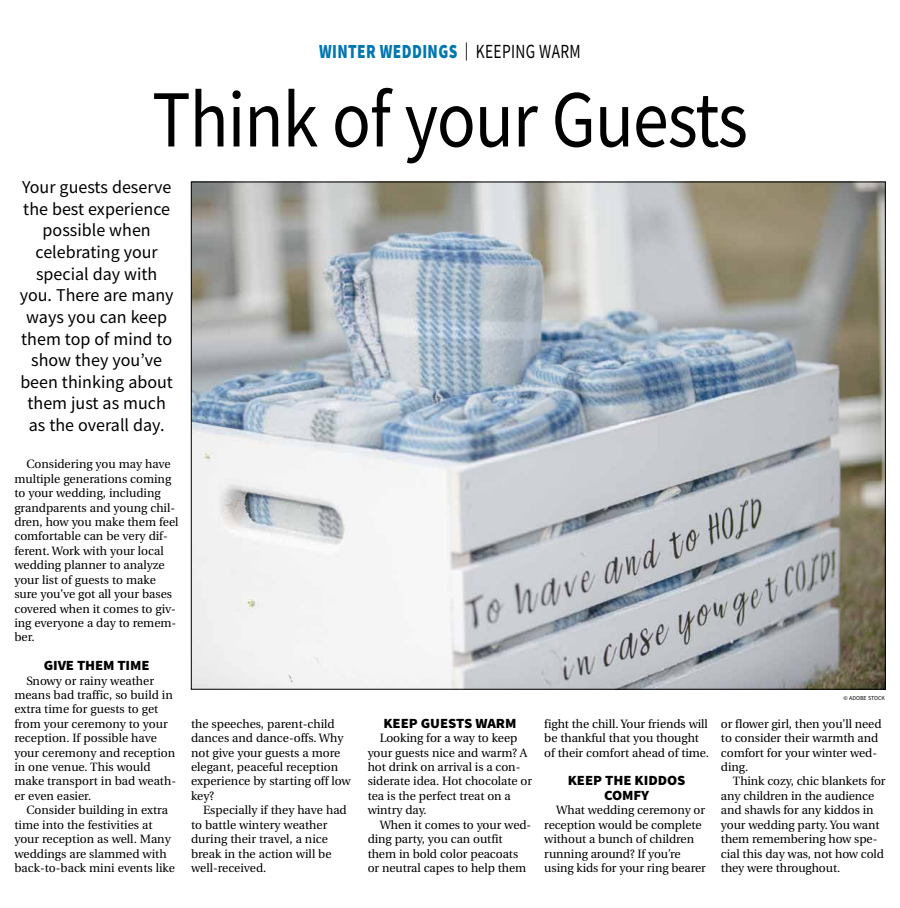
<style>
.page{position:relative;width:900px;height:908px;background:#fff}
.page>*{position:absolute;margin:0;border:0;box-sizing:border-box;transform-origin:0 0}
.t1{font:81px "Source Sans Pro";letter-spacing:-.015em;color:#000;scale:.89 1}
.t2{font:900 20px "Source Sans Pro";letter-spacing:.025em;color:#0077b1;scale:.77 1}
.t3{font:18px/21.6px "Source Sans Pro";color:#000;text-align:center}
.t4{font:900 14px/14.4px "Source Sans Pro";letter-spacing:-.005em;color:#000;text-align:center;scale:1.05 1}
.t5{font:12px/14.4px "Utopia";color:#000}
.t6{font:6px "Source Sans Pro";color:#000}
.s1{font-weight:400;font-size:18px;color:#000}
.s2{font-weight:400;color:#000}
</style>
<div class="page">
<img style="left:193px;top:184px;width:691px;height:503px">
<h2 class="t2" style="left:319px;top:38px;width:341px">WINTER WEDDINGS <span class="s1">|</span> <span class="s2">KEEPING WARM</span></h2>
<h1 class="t1" style="left:152px;top:68px;width:671px">Think of your Guests</h1>
<h3 class="t3" style="left:20px;top:176px;width:155px">Your guests deserve the best experience possible when celebrating your special day with you. There are many ways you can keep them top of mind to show they you’ve been thinking about them just as much as the overall day.</h3>
<p class="t5" style="left:14px;top:457px;width:166px;text-indent:12px">Considering you may have multiple generations coming to your wedding, including grandparents and young chil&shy;dren, how you make them feel comfortable can be very dif&shy;ferent. Work with your local wedding planner to analyze your list of guests to make sure you’ve got all your bases covered when it comes to giv&shy;ing everyone a day to remem&shy;ber.</p>
<p class="t4" style="left:44px;top:658px;width:102px">GIVE THEM TIME</p>
<p class="t5" style="left:14px;top:673px;width:163px;text-indent:12px">Snowy or rainy weather means bad traffic, so build in extra time for guests to get from your ceremony to your reception. If possible have your ceremony and reception in one venue. This would make transport in bad weath&shy;er even easier.</p>
<p class="t5" style="left:14px;top:803px;width:162px;text-indent:12px">Consider building in extra time into the festivities at your reception as well. Many weddings are slammed with back-to-back mini events like</p>
<p class="t5" style="left:191px;top:716px;width:161px">the speeches, parent-child dances and dance-offs. Why not give your guests a more elegant, peaceful reception experience by starting off low key?</p>
<p class="t5" style="left:191px;top:803px;width:157px;text-indent:12px">Especially if they have had to battle wintery weather during their travel, a nice break in the action will be well-received.</p>
<p class="t4" style="left:383px;top:715px;width:128px">KEEP GUESTS WARM</p>
<p class="t5" style="left:368px;top:731px;width:166px;text-indent:12px">Looking for a way to keep your guests nice and warm? A hot drink on arrival is a con&shy;siderate idea. Hot chocolate or tea is the perfect treat on a wintry day.</p>
<p class="t5" style="left:368px;top:817px;width:165px;text-indent:12px">When it comes to your wed&shy;ding party, you can outfit them in bold color peacoats or neutral capes to help them</p>
<p class="t5" style="left:544px;top:716px;width:166px">fight the chill. Your friends will be thankful that you thought of their comfort ahead of time.</p>
<p class="t4" style="left:568px;top:773px;width:114px">KEEP THE KIDDOS<br>COMFY</p>
<p class="t5" style="left:544px;top:803px;width:163px;text-indent:12px">What wedding ceremony or reception would be complete without a bunch of children running around? If you’re using kids for your ring bearer</p>
<p class="t6" style="left:844px;top:694px;width:43px">© ADOBE STOCK</p>
<p class="t5" style="left:721px;top:716px;width:162px">or flower girl, then you’ll need to consider their warmth and comfort for your winter wed&shy;ding.</p>
<p class="t5" style="left:721px;top:774px;width:166px;text-indent:12px">Think cozy, chic blankets for any children in the audience and shawls for any kiddos in your wedding party. You want them remembering how spe&shy;cial this day was, not how cold they were throughout.</p>
</div>
